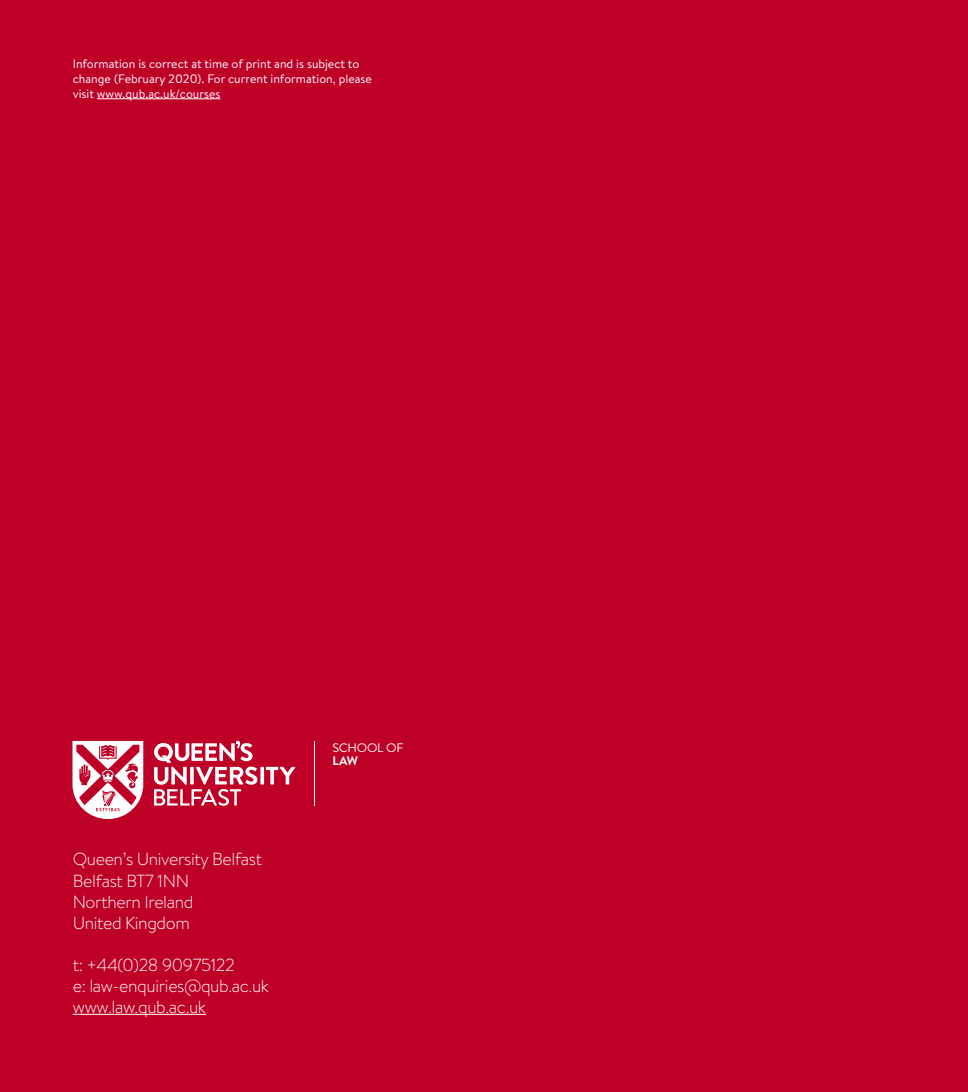
<style>
.page{position:relative;width:968px;height:1092px;background:#fff}
.page>*{position:absolute;margin:0;border:0;box-sizing:border-box;transform-origin:0 0}
.t1{font:300 17.5px/21px "Brandon Text";letter-spacing:-.02em;color:#fff}
.t2{font:12.42px "Brandon Text";letter-spacing:-.02em;color:#fff}
.t3{font:700 12.42px "Brandon Text";color:#fff}
.t4{font:12.25px/14.7px "Brandon Text";color:#fff}
</style>
<div class="page">
<div style="left:0;top:0;width:967px;height:1091px;background:#be0027"></div>
<hr style="left:73px;top:1013px;width:133px;height:1px;background:#fff">
<hr style="left:314px;top:741px;width:1px;height:64px;background:#fff">
<svg style="left:260px;top:766px;width:4px;height:18px"></svg>
<svg style="left:266px;top:766px;width:29px;height:18px"></svg>
<svg style="left:154px;top:740px;width:103px;height:65px"></svg>
<svg style="left:72px;top:741px;width:71px;height:78px"></svg>
<hr style="left:97px;top:98px;width:123px;height:1px;background:#fff">
<p class="t4" style="left:73px;top:56px;width:300px">Information is correct at time of print and is subject to change (February 2020). For current information, please visit www.qub.ac.uk/courses</p>
<p class="t1" style="left:73px;top:848px;width:191px">Queen’s University Belfast<br>Belfast BT7 1NN<br>Northern Ireland<br>United Kingdom</p>
<p class="t1" style="left:73px;top:953px;width:198px">t: +44(0)28 90975122<br>e: law-enquiries@qub.ac.uk www.law.qub.ac.uk</p>
<p class="t2" style="left:332px;top:739px;width:73px">SCHOOL OF</p>
<p class="t3" style="left:332px;top:752px;width:27px">LAW</p>
</div>
